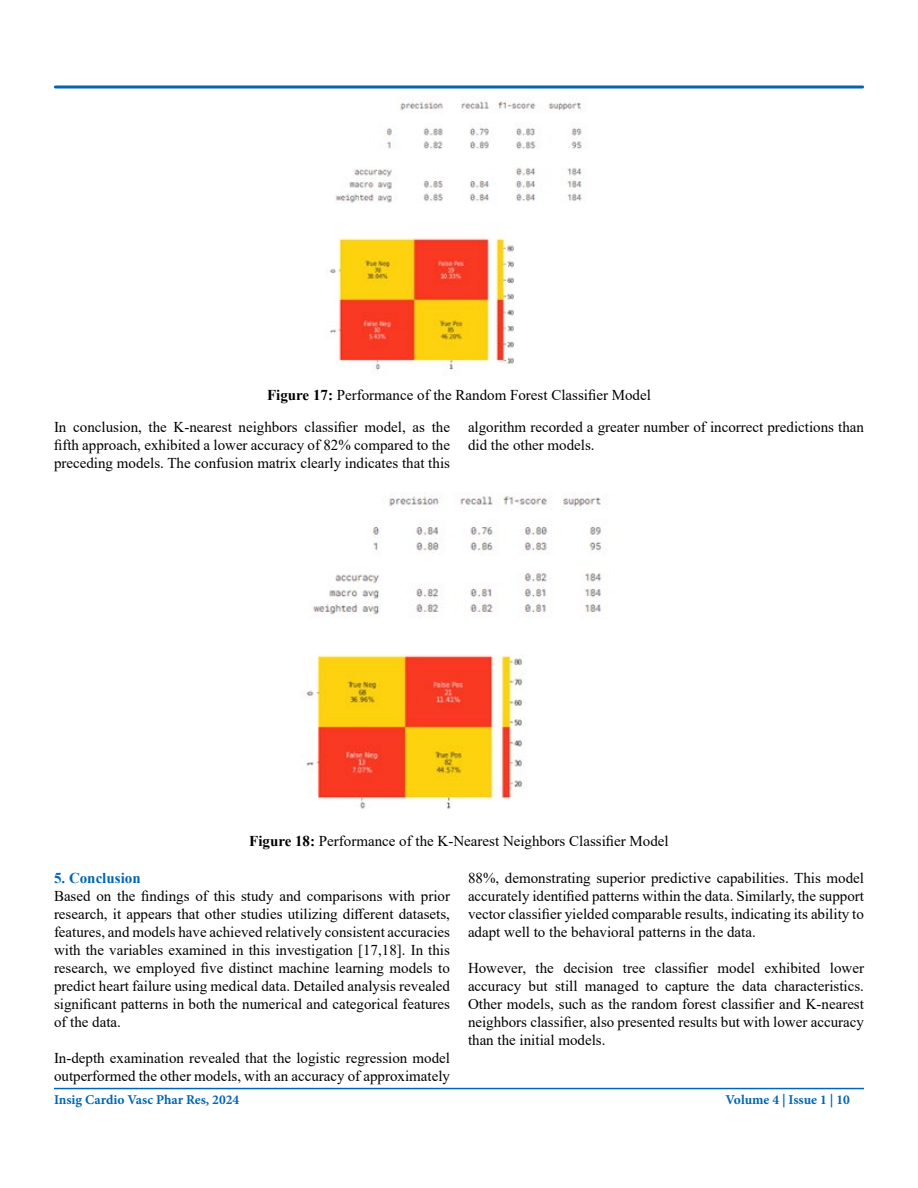
<style>
.page{position:relative;width:918px;height:1188px;background:#fff}
.page>*{position:absolute;margin:0;border:0;box-sizing:border-box;transform-origin:0 0}
.t1{font:15px/18px "Times New Roman";color:#000;text-align:justify}
.t2{font:700 15px "Times New Roman";color:#0066b3}
.t3{font:700 13.5px "Minion Pro";color:#0066b3}
.s1{font-weight:700}
</style>
<div class="page">
<hr style="left:54px;top:1088px;width:810px;height:1px;background:#0066b3">
<div style="left:54px;top:86px;width:810px;height:2px;border:2px solid #0066b3"></div>
<img style="left:329px;top:101px;width:256px;height:269px">
<img style="left:306px;top:495px;width:296px;height:314px">
<p class="t1" style="left:267px;top:385px;width:385px"><span class="s1">Figure 17:</span> Performance of the Random Forest Classifier Model</p>
<p class="t1" style="left:54px;top:417px;width:398px">In conclusion, the K-nearest neighbors classifier model, as the fifth approach, exhibited a lower accuracy of 82% compared to the preceding models. The confusion matrix clearly indicates that this</p>
<p class="t1" style="left:468px;top:417px;width:398px">algorithm recorded a greater number of incorrect predictions than did the other models.</p>
<p class="t1" style="left:249px;top:832px;width:421px"><span class="s1">Figure 18:</span> Performance of the K-Nearest Neighbors Classifier Model</p>
<p class="t2" style="left:54px;top:867px;width:88px">5. Conclusion</p>
<p class="t1" style="left:54px;top:887px;width:398px">Based on the findings of this study and comparisons with prior research, it appears that other studies utilizing different datasets, features, and models have achieved relatively consistent accuracies with the variables examined in this investigation [17,18]. In this research, we employed five distinct machine learning models to predict heart failure using medical data. Detailed analysis revealed significant patterns in both the numerical and categorical features of the data.</p>
<p class="t1" style="left:54px;top:1049px;width:398px">In-depth examination revealed that the logistic regression model outperformed the other models, with an accuracy of approximately</p>
<p class="t1" style="left:468px;top:869px;width:398px">88%, demonstrating superior predictive capabilities. This model accurately identified patterns within the data. Similarly, the support vector classifier yielded comparable results, indicating its ability to adapt well to the behavioral patterns in the data.</p>
<p class="t1" style="left:468px;top:959px;width:398px">However, the decision tree classifier model exhibited lower accuracy but still managed to capture the data characteristics.<br>Other models, such as the random forest classifier and K-nearest neighbors classifier, also presented results but with lower accuracy than the initial models.</p>
<p class="t3" style="left:54px;top:1090px;width:187px">Insig Cardio Vasc Phar Res, 2024</p>
<p class="t3" style="left:726px;top:1090px;width:126px">Volume 4 | Issue 1 | 10</p>
</div>
